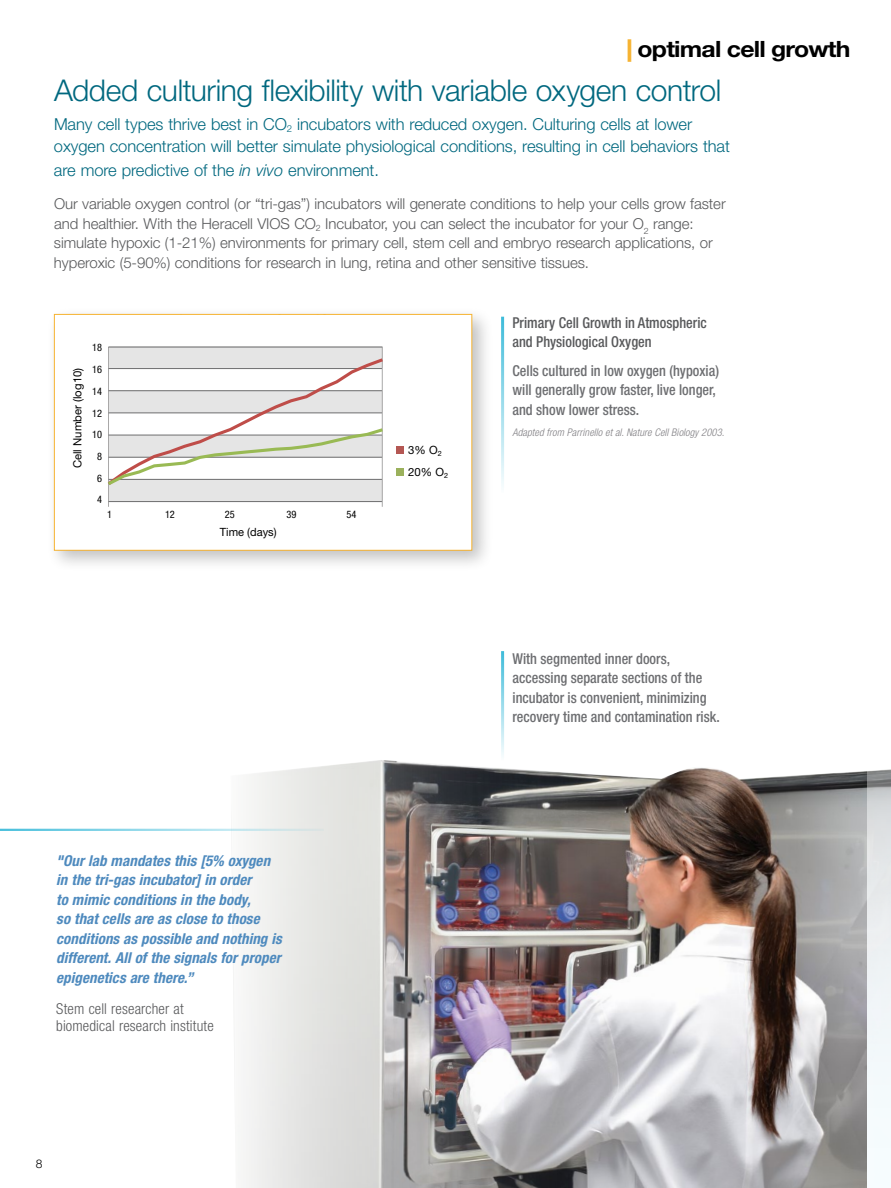
<style>
.page{position:relative;width:891px;height:1188px;background:#fff}
.page>*{position:absolute;margin:0;border:0;box-sizing:border-box;transform-origin:0 0}
.t1{font:300 30px "Helvetica Neue LT Std";letter-spacing:-.015em;color:#00687f}
.t2{font:700 22.5px "Helvetica Neue LT Std";letter-spacing:-.03em;color:#000;scale:1.1 1}
.t3{font:300 16.5px/22.5px "Helvetica Neue LT Std";letter-spacing:-.005em;color:#00687f}
.t4{font:300 15px/19.5px "Helvetica Neue LT Std";letter-spacing:-.005em;color:#58595b}
.t5{font:500 condensed 15px/19.5px "Helvetica Neue LT Std";color:#6d6e71;scale:.95 1}
.t6{font:italic 700 condensed 15px/19.5px "Helvetica Neue LT Std";letter-spacing:.005em;color:#4e8abe}
.t7{font:500 condensed 15px/19.5px "Helvetica Neue LT Std";color:#58595b;scale:.95 1}
.t8{font:300 condensed 15px/16.5px "Helvetica Neue LT Std";letter-spacing:.01em;color:#58595b}
.t9{font:300 12px "Helvetica Neue LT Std";color:#000}
.t10{font:11.4px/22.5px "Helvetica Neue LT Std";color:#000}
.t11{font:italic 300 condensed 10.5px "Helvetica Neue LT Std";letter-spacing:.01em;color:#807f83}
.t12{font:condensed 10.35px "Helvetica Neue";color:#000}
.s1{font-weight:800;color:#f6b332}
.s2{font-style:italic}
</style>
<div class="page">
<img style="left:230px;top:760px;width:637px;height:428px">
<div style="left:46px;top:306px;width:448px;height:266px;background:#000;opacity:.25"></div>
<div style="left:54px;top:314px;width:418px;height:236px;background:#fff"></div>
<div style="left:109px;top:346px;width:273px;height:23px;background:#e5e5e5"></div>
<div style="left:397px;top:446px;width:7px;height:8px;background:#b45753"></div>
<div style="left:109px;top:480px;width:273px;height:22px;background:#e5e5e5"></div>
<hr style="left:108px;top:347px;width:1px;height:160px;background:#a9a8a8">
<hr style="left:382px;top:347px;width:1px;height:160px;background:#a9a8a8">
<hr style="left:109px;top:501px;width:273px;height:1px;background:#727273">
<div style="left:397px;top:469px;width:7px;height:7px;background:#9bb15c"></div>
<svg style="left:108px;top:356px;width:275px;height:132px"></svg>
<hr style="left:108px;top:347px;width:274px;height:1px;background:#727273">
<div style="left:54px;top:314px;width:418px;height:237px;border:1px solid #f6b332"></div>
<hr style="left:501px;top:317px;width:3px;height:176px;background:#3fbcda">
<hr style="left:0;top:829px;width:324px;height:2px;background:#3fbcda">
<hr style="left:501px;top:651px;width:3px;height:110px;background:#3fbcda">
<img style="left:867px;top:769px;width:24px;height:339px">
<h2 class="t2" style="left:627px;top:35px;width:205px"><span class="s1">|</span> optimal cell growth</h2>
<h1 class="t1" style="left:54px;top:72px;width:669px">Added culturing flexibility with variable oxygen control</h1>
<p class="t3" style="left:54px;top:112px;width:677px">Many cell types thrive best in CO<sub>2</sub> incubators with reduced oxygen. Culturing cells at lower oxygen concentration will better simulate physiological conditions, resulting in cell behaviors that</p>
<p class="t3" style="left:54px;top:159px;width:326px">are more predictive of the <span class="s2">in vivo</span> environment.</p>
<p class="t4" style="left:54px;top:194px;width:673px">Our variable oxygen control (or “tri-gas”) incubators will generate conditions to help your cells grow faster and healthier. With the Heracell VIOS CO<sub>2</sub> Incubator, you can select the incubator for your O<sub>2</sub> range: simulate hypoxic (1-21%) environments for primary cell, stem cell and embryo research applications, or hyperoxic (5-90%) conditions for research in lung, retina and other sensitive tissues.</p>
<p class="t10" style="left:66px;top:468px;width:102px;rotate:-90deg">Cell Number (log10)</p>
<p class="t12" style="left:92px;top:342px;width:11px">18</p>
<p class="t12" style="left:92px;top:364px;width:11px">16</p>
<p class="t12" style="left:92px;top:385px;width:11px">14</p>
<p class="t12" style="left:92px;top:407px;width:11px">12</p>
<p class="t12" style="left:97px;top:450px;width:6px">8</p>
<p class="t12" style="left:97px;top:494px;width:6px">4</p>
<p class="t12" style="left:92px;top:429px;width:11px">10</p>
<p class="t12" style="left:97px;top:472px;width:6px">6</p>
<p class="t12" style="left:107px;top:508px;width:6px">1</p>
<p class="t12" style="left:165px;top:508px;width:11px">12</p>
<p class="t12" style="left:225px;top:508px;width:11px">25</p>
<p class="t12" style="left:287px;top:508px;width:11px">39</p>
<p class="t12" style="left:346px;top:508px;width:11px">54</p>
<p class="t10" style="left:220px;top:521px;width:58px">Time (days)</p>
<p class="t10" style="left:408px;top:438px;width:41px">3% O<sub>2<br></sub>20% O<sub>2</sub></p>
<p class="t7" style="left:513px;top:313px;width:206px">Primary Cell Growth in Atmospheric and Physiological Oxygen</p>
<p class="t5" style="left:513px;top:361px;width:219px">Cells cultured in low oxygen (hypoxia) will generally grow faster, live longer, and show lower stress.</p>
<p class="t11" style="left:513px;top:427px;width:213px">Adapted from Parrinello et al. Nature Cell Biology 2003.</p>
<p class="t5" style="left:513px;top:648px;width:220px">With segmented inner doors, accessing separate sections of the incubator is convenient, minimizing recovery time and contamination risk.</p>
<p class="t6" style="left:56px;top:851px;width:227px">"Our lab mandates this [5% oxygen in the tri-gas incubator] in order<br>to mimic conditions in the body,<br>so that cells are as close to those conditions as possible and nothing is different. All of the signals for proper epigenetics are there.”</p>
<p class="t8" style="left:56px;top:1001px;width:159px">Stem cell researcher at biomedical research institute</p>
<p class="t9" style="left:36px;top:1157px;width:8px">8</p>
</div>
